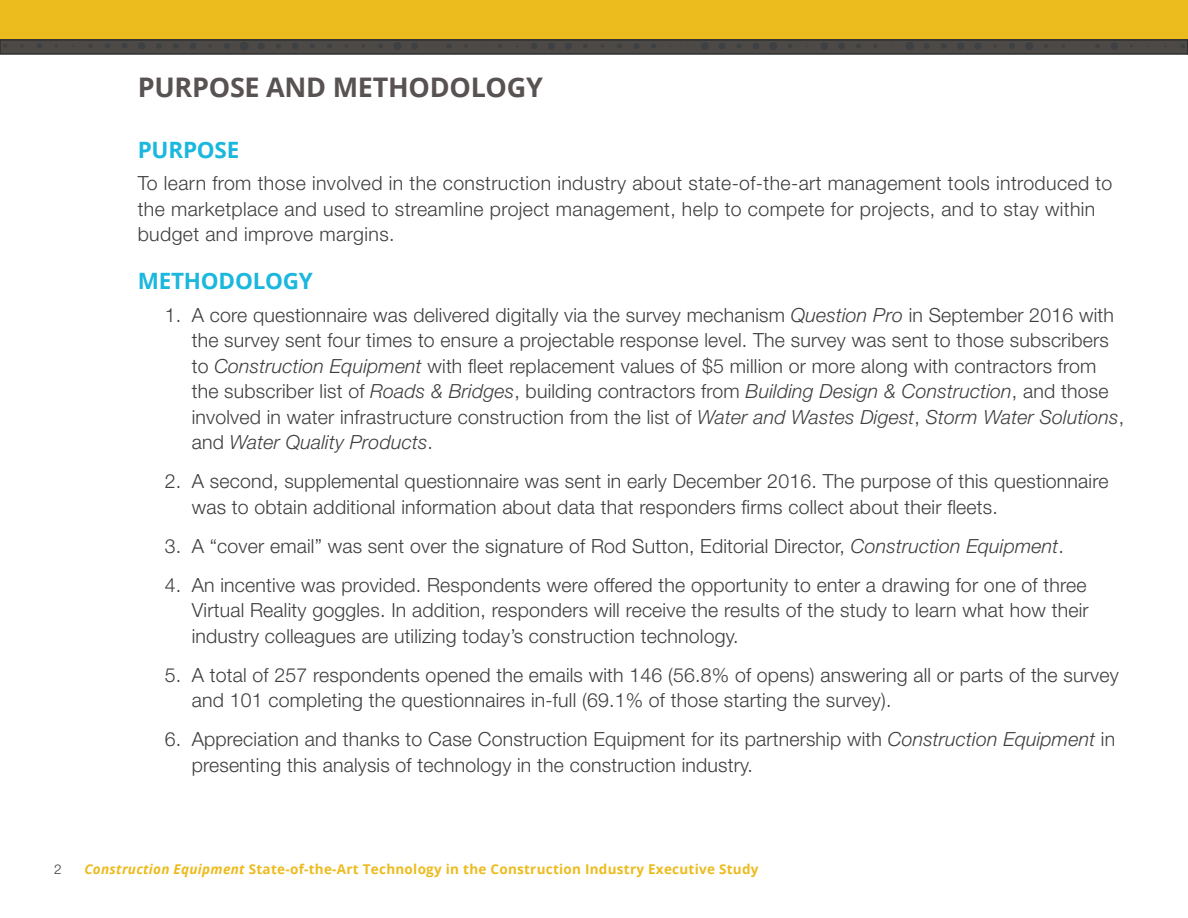
<style>
.page{position:relative;width:1188px;height:918px;background:#fff}
.page>*{position:absolute;margin:0;border:0;box-sizing:border-box;transform-origin:0 0}
.t1{font:700 27px "Open Sans";letter-spacing:-.01em;color:#585252}
.t2{font:700 22.5px "Open Sans";letter-spacing:-.01em;color:#1ab7df}
.t3{font:300 19.5px/25.5px "Helvetica Neue LT Std";letter-spacing:.01em;color:#3e3e3f}
.t4{font:700 13.5px "Open Sans";letter-spacing:.02em;color:#ecbb1d}
.t5{font:300 13.5px "Helvetica Neue LT Std";color:#3e3e3f}
.s1{font-style:italic}
</style>
<div class="page">
<div style="left:0;top:0;width:1188px;height:54px;background:#ecbb1d"></div>
<svg style="left:0;top:39px;width:1188px;height:16px;background:#484644"></svg>
<h1 class="t1" style="left:138px;top:69px;width:407px">PURPOSE AND METHODOLOGY</h1>
<p class="t2" style="left:138px;top:134px;width:103px">PURPOSE</p>
<p class="t3" style="left:138px;top:170px;width:976px">To learn from those involved in the construction industry about state-of-the-art management tools introduced to the marketplace and used to streamline project management, help to compete for projects, and to stay within budget and improve margins.</p>
<p class="t2" style="left:138px;top:265px;width:177px">METHODOLOGY</p>
<p class="t3" style="left:192px;top:301px;width:934px;text-indent:-27px">1. A core questionnaire was delivered digitally via the survey mechanism <span class="s1">Question Pro</span> in September 2016 with the survey sent four times to ensure a projectable response level. The survey was sent to those subscribers to <span class="s1">Construction Equipment</span> with fleet replacement values of $5 million or more along with contractors from the subscriber list of <span class="s1">Roads &amp; Bridges</span>, building contractors from <span class="s1">Building Design &amp; Construction</span>, and those involved in water infrastructure construction from the list of <span class="s1">Water and Wastes Digest</span>, <span class="s1">Storm Water Solutions</span>, and <span class="s1">Water Quality Products</span>.</p>
<p class="t3" style="left:192px;top:468px;width:918px;text-indent:-27px">2. A second, supplemental questionnaire was sent in early December 2016. The purpose of this questionnaire was to obtain additional information about data that responders firms collect about their fleets.</p>
<p class="t3" style="left:165px;top:532px;width:901px">3. A “cover email” was sent over the signature of Rod Sutton, Editorial Director, <span class="s1">Construction Equipment</span>.</p>
<p class="t3" style="left:192px;top:571px;width:898px;text-align:justify;text-indent:-27px">4. An incentive was provided. Respondents were offered the opportunity to enter a drawing for one of three Virtual Reality goggles. In addition, responders will receive the results of the study to learn what how their industry colleagues are utilizing today’s construction technology.</p>
<p class="t3" style="left:192px;top:661px;width:928px;text-indent:-27px">5. A total of 257 respondents opened the emails with 146 (56.8% of opens) answering all or parts of the survey and 101 completing the questionnaires in-full (69.1% of those starting the survey).</p>
<p class="t3" style="left:192px;top:726px;width:925px;text-indent:-27px">6. Appreciation and thanks to Case Construction Equipment for its partnership with <span class="s1">Construction Equipment</span> in presenting this analysis of technology in the construction industry.</p>
<p class="t5" style="left:54px;top:861px;width:9px">2</p>
<p class="t4" style="left:84px;top:860px;width:676px"><span class="s1">Construction Equipment</span> State-of-the-Art Technology in the Construction Industry Executive Study</p>
</div>
